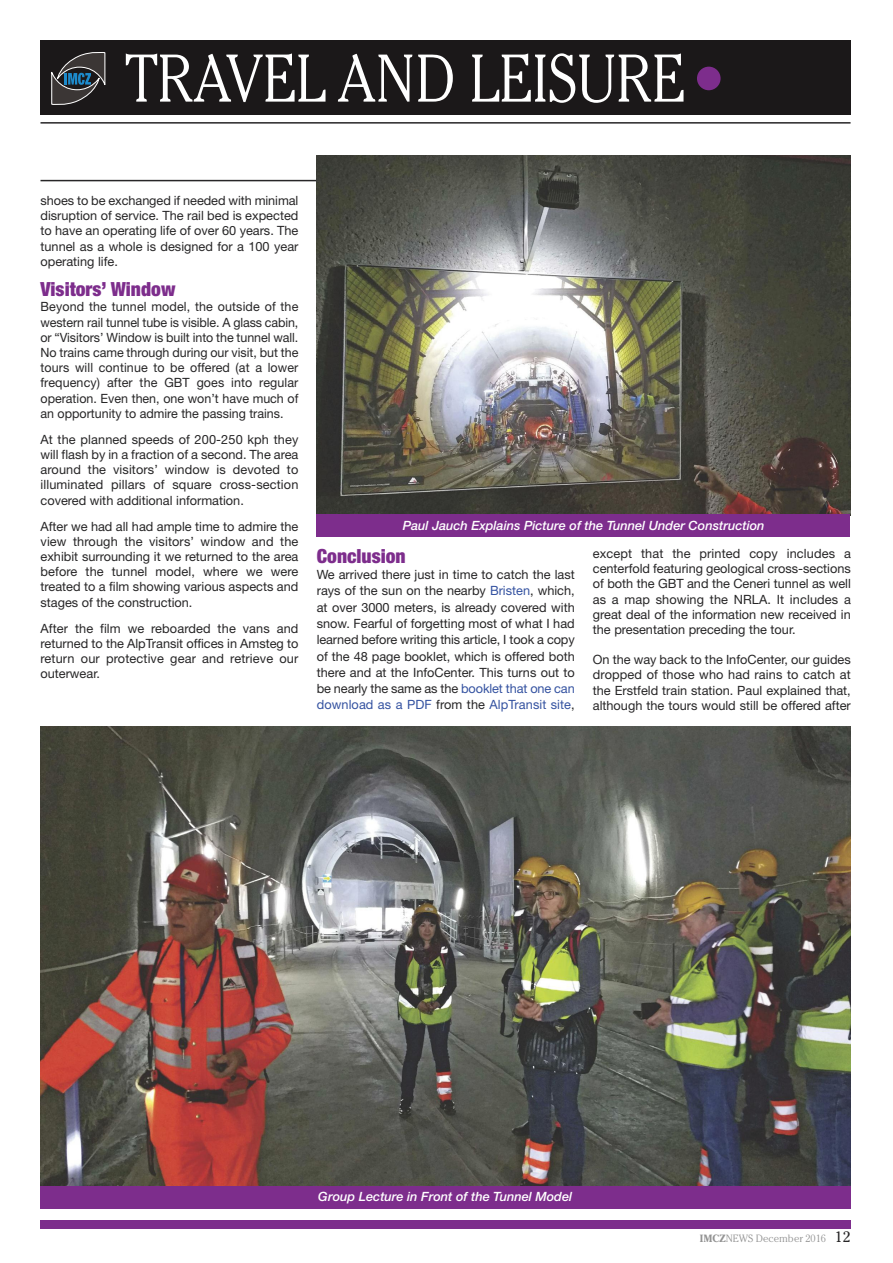
<style>
.page{position:relative;width:893px;height:1263px;background:#fff}
.page>*{position:absolute;margin:0;border:0;box-sizing:border-box;transform-origin:0 0}
.t1{font:300 66.9px "Cheltenham";color:#fff;scale:.87 1}
.t2{font:900 condensed 19.5px "Helvetica Neue";color:#7d2d8c}
.t3{font:12.75px/15.1px "Helvetica Neue";color:#272627;text-align:justify}
.t4{font:italic 500 12.75px "Helvetica Neue";color:#fff}
.t5{font:300 10.5px "Cheltenham";color:#939393}
.s1{font-family:"Helvetica Neue";font-weight:900;font-stretch:condensed;font-size:66.3px;color:#7d2d8c}
.s2{color:#3553a1}
.s3{font-weight:700}
.s4{font-weight:400;font-size:15px;color:#272627}
</style>
<div class="page">
<div style="left:40px;top:1220px;width:810px;height:9px;background:#7d2d8c"></div>
<div style="left:40px;top:41px;width:810px;height:74px;background:#1b1819"></div>
<svg style="left:51px;top:52px;width:54px;height:53px"></svg>
<hr style="left:40px;top:122px;width:810px;height:2px;background:#272627">
<hr style="left:40px;top:180px;width:810px;height:1px;background:#272627">
<img style="left:317px;top:155px;width:533px;height:359px">
<div style="left:317px;top:514px;width:533px;height:23px;background:#7d2d8c"></div>
<img style="left:40px;top:726px;width:810px;height:460px">
<div style="left:40px;top:1186px;width:810px;height:22px;background:#7d2d8c"></div>
<h1 class="t1" style="left:126px;top:52px;width:691px">TRAVEL AND LEISURE<span class="s1">•</span></h1>
<p class="t3" style="left:40px;top:194px;width:259px">shoes to be exchanged if needed with minimal disruption of service. The rail bed is expected to have an operating life of over 60 years. The tunnel as a whole is designed for a 100 year operating life.</p>
<h2 class="t2" style="left:40px;top:282px;width:136px">Visitors’ Window</h2>
<p class="t3" style="left:41px;top:300px;width:259px">Beyond the tunnel model, the outside of the western rail tunnel tube is visible. A glass cabin, or “Visitors’ Window is built into the tunnel wall.<br>No trains came through during our visit, but the tours will continue to be offered (at a lower frequency) after the GBT goes into regular operation. Even then, one won’t have much of an opportunity to admire the passing trains.</p>
<p class="t3" style="left:40px;top:433px;width:259px">At the planned speeds of 200-250 kph they will flash by in a fraction of a second. The area around the visitors’ window is devoted to illuminated pillars of square cross-section covered with additional information.</p>
<p class="t3" style="left:41px;top:520px;width:259px">After we had all had ample time to admire the view through the visitors’ window and the exhibit surrounding it we returned to the area before the tunnel model, where we were treated to a film showing various aspects and stages of the construction.</p>
<p class="t3" style="left:41px;top:622px;width:259px">After the film we reboarded the vans and returned to the AlpTransit offices in Amsteg to return our protective gear and retrieve our outerwear.</p>
<p class="t4" style="left:403px;top:520px;width:363px">Paul Jauch Explains Picture of the Tunnel Under Construction</p>
<h2 class="t2" style="left:317px;top:549px;width:90px">Conclusion</h2>
<p class="t3" style="left:317px;top:568px;width:259px;line-height:16.2px">We arrived there just in time to catch the last rays of the sun on the nearby <span class="s2">Bristen</span>, which, at over 3000 meters, is already covered with snow. Fearful of forgetting most of what I had learned before writing this article, I took a copy of the 48 page booklet, which is offered both there and at the InfoCenter. This turns out to be nearly the same as the <span class="s2">booklet that one can download as a PDF</span> from the <span class="s2">AlpTransit site</span>,</p>
<p class="t3" style="left:593px;top:547px;width:259px">except that the printed copy includes a centerfold featuring geological cross-sections of both the GBT and the Ceneri tunnel as well as a map showing the NRLA. It includes a great deal of the information new received in the presentation preceding the tour.</p>
<p class="t3" style="left:593px;top:653px;width:259px">On the way back to the InfoCenter, our guides dropped of those who had rains to catch at the Erstfeld train station. Paul explained that, although the tours would still be offered after</p>
<p class="t4" style="left:318px;top:1192px;width:255px">Group Lecture in Front of the Tunnel Model</p>
<p class="t5" style="left:700px;top:1234px;width:152px"><span class="s3">IMCZ</span>NEWS December 2016 <span class="s4">12</span></p>
</div>
